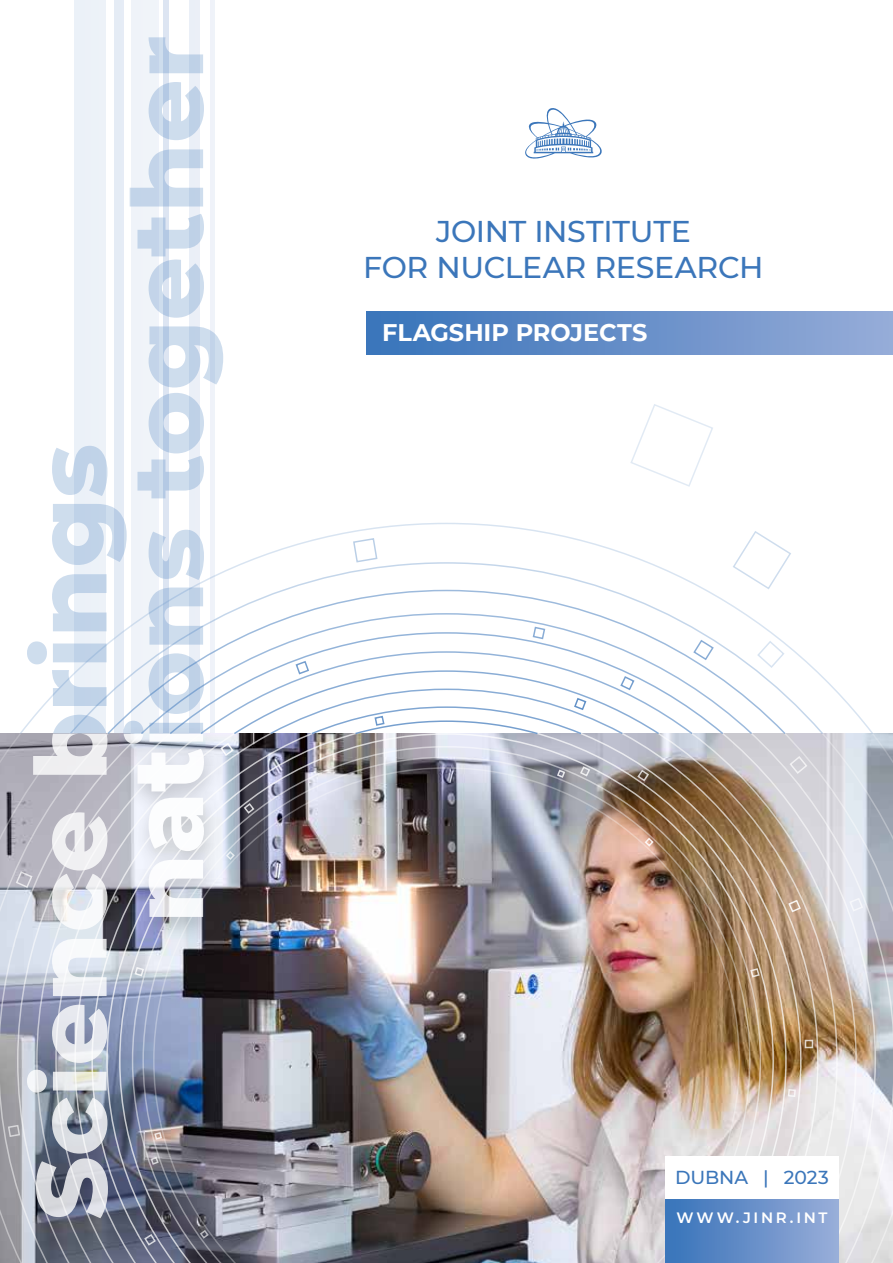
<style>
.page{position:relative;width:893px;height:1263px;background:#fff}
.page>*{position:absolute;margin:0;border:0;box-sizing:border-box;transform-origin:0 0}
.t1{font:500 30px/36px "Montserrat";letter-spacing:-.01em;color:#3b76ba;text-align:center}
.t2{font:700 24px "Montserrat";letter-spacing:-.005em;color:#fff}
.t3{font:500 18.75px "Montserrat";letter-spacing:-.01em;color:#3b76ba}
.t4{font:600 15px "Montserrat";letter-spacing:.18em;color:#fff}
</style>
<div class="page">
<div style="left:115px;top:0;width:8px;height:738px;background:#e5ecf5"></div>
<hr style="left:211px;top:0;width:4px;height:738px;background:#eff2f9">
<div style="left:75px;top:0;width:30px;height:738px;background:#ecf1f8"></div>
<div style="left:189px;top:0;width:10px;height:738px;background:#eaeff7"></div>
<div style="left:132px;top:0;width:27px;height:738px;background:#f0f4f9"></div>
<hr style="left:164px;top:0;width:4px;height:738px;background:#dde5f2">
<svg style="left:525px;top:108px;width:77px;height:51px"></svg>
<svg style="left:0;top:733px;width:893px;height:530px"></svg>
<img style="left:153px;top:767px;width:587px;height:496px">
<svg style="left:787px;top:899px;width:15px;height:14px"></svg>
<svg style="left:749px;top:967px;width:12px;height:11px"></svg>
<div style="left:805px;top:1040px;width:8px;height:8px;border:2px solid #fff"></div>
<svg style="left:787px;top:1088px;width:10px;height:10px"></svg>
<svg style="left:199px;top:1229px;width:11px;height:11px"></svg>
<svg style="left:143px;top:1233px;width:14px;height:14px"></svg>
<svg style="left:788px;top:755px;width:20px;height:20px"></svg>
<svg style="left:848px;top:897px;width:16px;height:15px"></svg>
<div style="left:665px;top:1157px;width:174px;height:42px;background:#fff"></div>
<div style="left:665px;top:1199px;width:174px;height:64px;background:linear-gradient(to right,#3772b9,#98add8)"></div>
<svg style="left:715px;top:595px;width:72px;height:140px"></svg>
<svg style="left:715px;top:612px;width:39px;height:124px"></svg>
<svg style="left:129px;top:37px;width:94px;height:366px"></svg>
<img style="left:7px;top:403px;width:708px;height:815px">
<div style="left:366px;top:312px;width:527px;height:42px;background:linear-gradient(to right,#3773b9,#96abd8)"></div>
<p class="t1" style="left:363px;top:212px;width:402px">JOINT INSTITUTE<br>FOR NUCLEAR RESEARCH</p>
<p class="t2" style="left:382px;top:315px;width:267px">FLAGSHIP PROJECTS</p>
<p class="t3" style="left:675px;top:1165px;width:155px">DUBNA | 2023</p>
<p class="t4" style="left:676px;top:1207px;width:153px">WWW.JINR.INT</p>
</div>
